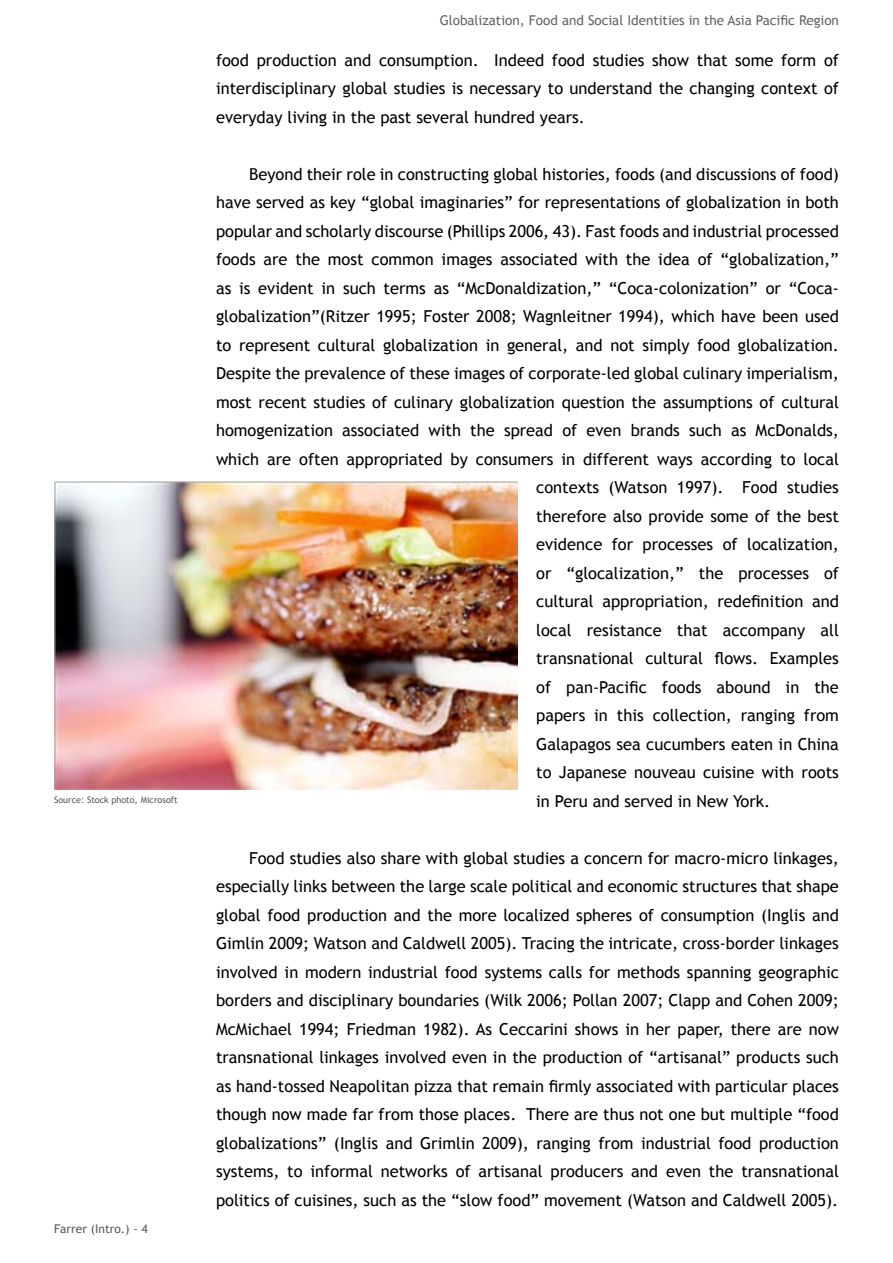
<style>
.page{position:relative;width:893px;height:1263px;background:#fff}
.page>*{position:absolute;margin:0;border:0;box-sizing:border-box;transform-origin:0 0}
.t1{font:16.5px/28.5px "Trebuchet MS";color:#000;text-align:justify}
.t2{font:13.5px "Trebuchet MS";color:#636466}
.t3{font:12px "Trebuchet MS";color:#58595b}
.t4{font:9px "Trebuchet MS";color:#58595b}
</style>
<div class="page">
<img style="left:55px;top:481px;width:463px;height:308px">
<p class="t4" style="left:54px;top:794px;width:125px">Source: Stock photo, Microsoft</p>
<p class="t3" style="left:54px;top:1221px;width:95px">Farrer (Intro.) - 4</p>
<p class="t2" style="left:440px;top:12px;width:401px">Globalization, Food and Social Identities in the Asia Pacific Region</p>
<p class="t1" style="left:216px;top:46px;width:624px">food production and consumption. Indeed food studies show that some form of interdisciplinary global studies is necessary to understand the changing context of everyday living in the past several hundred years.</p>
<p class="t1" style="left:249px;top:160px;width:591px">Beyond their role in constructing global histories, foods (and discussions of food)</p>
<p class="t1" style="left:216px;top:188px;width:624px">have served as key “global imaginaries” for representations of globalization in both</p>
<p class="t1" style="left:216px;top:217px;width:624px">popular and scholarly discourse (Phillips 2006, 43). Fast foods and industrial processed</p>
<p class="t1" style="left:216px;top:245px;width:624px">foods are the most common images associated with the idea of “globalization,”</p>
<p class="t1" style="left:216px;top:274px;width:624px">as is evident in such terms as “McDonaldization,” “Coca-colonization” or “Coca-</p>
<p class="t1" style="left:216px;top:302px;width:624px">globalization”(Ritzer 1995; Foster 2008; Wagnleitner 1994), which have been used</p>
<p class="t1" style="left:216px;top:331px;width:624px">to represent cultural globalization in general, and not simply food globalization.</p>
<p class="t1" style="left:216px;top:359px;width:624px">Despite the prevalence of these images of corporate-led global culinary imperialism,</p>
<p class="t1" style="left:216px;top:388px;width:624px">most recent studies of culinary globalization question the assumptions of cultural</p>
<p class="t1" style="left:216px;top:416px;width:624px">homogenization associated with the spread of even brands such as McDonalds,</p>
<p class="t1" style="left:216px;top:445px;width:624px">which are often appropriated by consumers in different ways according to local</p>
<p class="t1" style="left:536px;top:473px;width:304px">contexts (Watson 1997). Food studies</p>
<p class="t1" style="left:536px;top:502px;width:304px">therefore also provide some of the best</p>
<p class="t1" style="left:536px;top:530px;width:304px">evidence for processes of localization,</p>
<p class="t1" style="left:536px;top:559px;width:304px">or “glocalization,” the processes of</p>
<p class="t1" style="left:536px;top:587px;width:304px">cultural appropriation, redefinition and</p>
<p class="t1" style="left:536px;top:616px;width:304px">local resistance that accompany all</p>
<p class="t1" style="left:536px;top:644px;width:304px">transnational cultural flows. Examples</p>
<p class="t1" style="left:536px;top:673px;width:304px">of pan-Pacific foods abound in the</p>
<p class="t1" style="left:536px;top:701px;width:304px">papers in this collection, ranging from</p>
<p class="t1" style="left:536px;top:730px;width:304px">Galapagos sea cucumbers eaten in China</p>
<p class="t1" style="left:536px;top:758px;width:304px">to Japanese nouveau cuisine with roots</p>
<p class="t1" style="left:536px;top:787px;width:236px">in Peru and served in New York.</p>
<p class="t1" style="left:216px;top:844px;width:624px;text-indent:33px">Food studies also share with global studies a concern for macro-micro linkages, especially links between the large scale political and economic structures that shape global food production and the more localized spheres of consumption (Inglis and Gimlin 2009; Watson and Caldwell 2005). Tracing the intricate, cross-border linkages involved in modern industrial food systems calls for methods spanning geographic borders and disciplinary boundaries (Wilk 2006; Pollan 2007; Clapp and Cohen 2009; McMichael 1994; Friedman 1982). As Ceccarini shows in her paper, there are now transnational linkages involved even in the production of “artisanal” products such as hand-tossed Neapolitan pizza that remain firmly associated with particular places though now made far from those places. There are thus not one but multiple “food globalizations” (Inglis and Grimlin 2009), ranging from industrial food production systems, to informal networks of artisanal producers and even the transnational politics of cuisines, such as the “slow food” movement (Watson and Caldwell 2005).</p>
</div>
